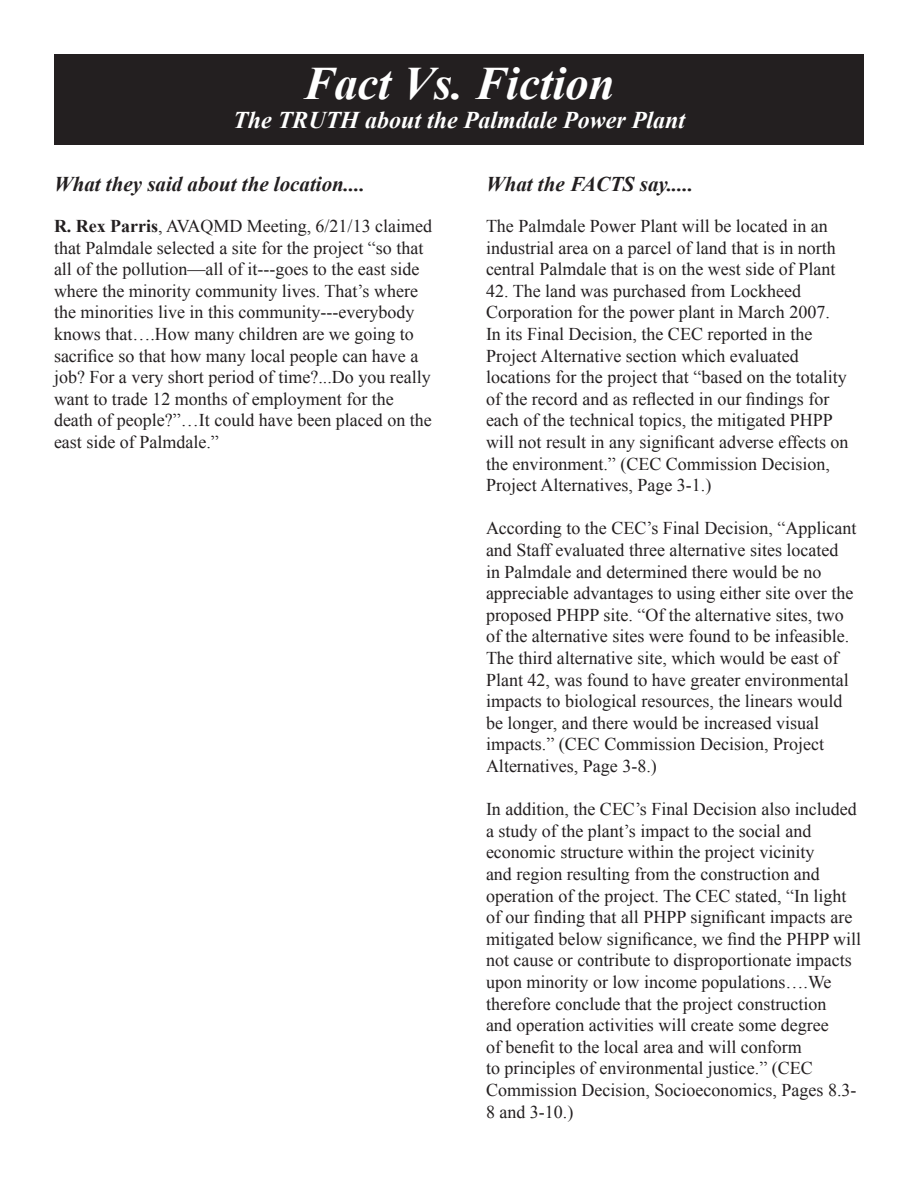
<style>
.page{position:relative;width:918px;height:1188px;background:#fff}
.page>*{position:absolute;margin:0;border:0;box-sizing:border-box;transform-origin:0 0}
.t1{font:italic 700 46.5px "Times New Roman";color:#fff}
.t2{font:italic 700 24px "Times New Roman";color:#fff}
.t3{font:italic 700 21px "Times New Roman";color:#231f20}
.t4{font:18px/21.6px "Times New Roman";color:#231f20}
.s1{font-weight:700}
</style>
<div class="page">
<div style="left:54px;top:54px;width:810px;height:91px;background:#231f20"></div>
<p class="t1" style="left:303px;top:51px;width:313px">Fact Vs. Fiction</p>
<p class="t2" style="left:233px;top:103px;width:454px">The TRUTH about the Palmdale Power Plant</p>
<p class="t3" style="left:54px;top:169px;width:312px">What they said about the location....</p>
<p class="t3" style="left:486px;top:169px;width:209px">What the FACTS say.....</p>
<p class="t4" style="left:486px;top:215px;width:351px">The Palmdale Power Plant will be located in an industrial area on a parcel of land that is in north central Palmdale that is on the west side of Plant</p>
<p class="t4" style="left:486px;top:280px;width:345px">42. The land was purchased from Lockheed<br>Corporation for the power plant in March 2007.</p>
<p class="t4" style="left:486px;top:323px;width:364px">In its Final Decision, the CEC reported in the Project Alternative section which evaluated locations for the project that “based on the totality of the record and as reflected in our findings for each of the technical topics, the mitigated PHPP will not result in any significant adverse effects on the environment.” (CEC Commission Decision, Project Alternatives, Page 3-1.)</p>
<p class="t4" style="left:486px;top:517px;width:372px">According to the CEC’s Final Decision, “Applicant and Staff evaluated three alternative sites located in Palmdale and determined there would be no appreciable advantages to using either site over the proposed PHPP site. “Of the alternative sites, two of the alternative sites were found to be infeasible.<br>The third alternative site, which would be east of Plant 42, was found to have greater environmental impacts to biological resources, the linears would be longer, and there would be increased visual impacts.” (CEC Commission Decision, Project Alternatives, Page 3-8.)</p>
<p class="t4" style="left:486px;top:798px;width:377px">In addition, the CEC’s Final Decision also included a study of the plant’s impact to the social and economic structure within the project vicinity<br>and region resulting from the construction and operation of the project. The CEC stated, “In light of our finding that all PHPP significant impacts are mitigated below significance, we find the PHPP will not cause or contribute to disproportionate impacts upon minority or low income populations….We therefore conclude that the project construction<br>and operation activities will create some degree<br>of benefit to the local area and will conform<br>to principles of environmental justice.” (CEC Commission Decision, Socioeconomics, Pages 8.3- 8 and 3-10.)</p>
<p class="t4" style="left:54px;top:215px;width:380px"><span class="s1">R. Rex Parris</span>, AVAQMD Meeting, 6/21/13 claimed that Palmdale selected a site for the project “so that all of the pollution—all of it---goes to the east side where the minority community lives. That’s where the minorities live in this community---everybody knows that….How many children are we going to sacrifice so that how many local people can have a job? For a very short period of time?...Do you really want to trade 12 months of employment for the death of people?”…It could have been placed on the east side of Palmdale.”</p>
</div>
